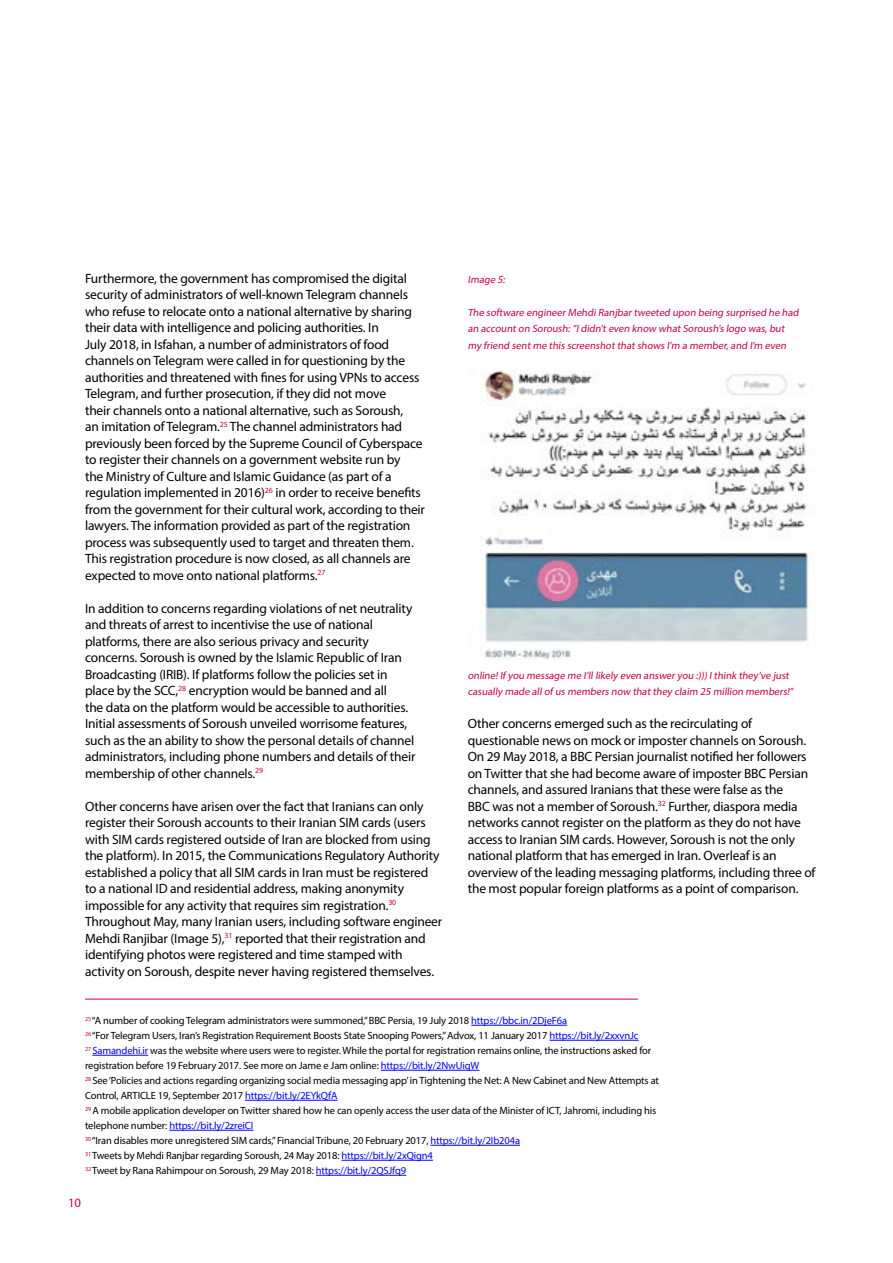
<style>
.page{position:relative;width:893px;height:1263px;background:#fff}
.page>*{position:absolute;margin:0;border:0;box-sizing:border-box;transform-origin:0 0}
.t1{font:13.5px/16.5px "Myriad Pro";letter-spacing:-.015em;color:#000}
.t2{font:12.75px "Myriad Pro";color:#c3004a}
.t3{font:10.5px/15px "Myriad Pro";letter-spacing:-.015em;color:#000}
.t4{font:10.5px/16.5px "Myriad Pro";color:#c3004a}
.s1{color:#00f}
</style>
<div class="page">
<img style="left:468px;top:370px;width:345px;height:290px">
<hr style="left:471px;top:1025px;width:96px;height:1px;background:#00f">
<hr style="left:549px;top:1040px;width:90px;height:1px;background:#00f">
<hr style="left:92px;top:1055px;width:56px;height:1px;background:#00f">
<hr style="left:381px;top:1070px;width:98px;height:1px;background:#00f">
<hr style="left:245px;top:1100px;width:93px;height:1px;background:#00f">
<hr style="left:169px;top:1130px;width:84px;height:1px;background:#00f">
<hr style="left:430px;top:1145px;width:90px;height:1px;background:#00f">
<hr style="left:341px;top:1160px;width:92px;height:1px;background:#00f">
<hr style="left:316px;top:1175px;width:90px;height:1px;background:#00f">
<hr style="left:85px;top:999px;width:553px;height:1px;background:#c3004a">
<p class="t1" style="left:85px;top:270px;width:341px">Furthermore, the government has compromised the digital security of administrators of well-known Telegram channels who refuse to relocate onto a national alternative by sharing their data with intelligence and policing authorities. In<br>July 2018, in Isfahan, a number of administrators of food channels on Telegram were called in for questioning by the authorities and threatened with fines for using VPNs to access Telegram, and further prosecution, if they did not move<br>their channels onto a national alternative, such as Soroush,<br>an imitation of Telegram.<sup>25</sup> The channel administrators had previously been forced by the Supreme Council of Cyberspace to register their channels on a government website run by<br>the Ministry of Culture and Islamic Guidance (as part of a regulation implemented in 2016)<sup>26</sup> in order to receive benefits from the government for their cultural work, according to their lawyers. The information provided as part of the registration process was subsequently used to target and threaten them.<br>This registration procedure is now closed, as all channels are expected to move onto national platforms.<sup>27</sup></p>
<p class="t1" style="left:85px;top:600px;width:332px">In addition to concerns regarding violations of net neutrality and threats of arrest to incentivise the use of national platforms, there are also serious privacy and security concerns. Soroush is owned by the Islamic Republic of Iran Broadcasting (IRIB). If platforms follow the policies set in place by the SCC,<sup>28</sup> encryption would be banned and all<br>the data on the platform would be accessible to authorities.<br>Initial assessments of Soroush unveiled worrisome features, such as the an ability to show the personal details of channel administrators, including phone numbers and details of their membership of other channels.<sup>29</sup></p>
<p class="t1" style="left:85px;top:798px;width:359px">Other concerns have arisen over the fact that Iranians can only register their Soroush accounts to their Iranian SIM cards (users with SIM cards registered outside of Iran are blocked from using the platform). In 2015, the Communications Regulatory Authority established a policy that all SIM cards in Iran must be registered to a national ID and residential address, making anonymity impossible for any activity that requires sim registration.<sup>30<br></sup>Throughout May, many Iranian users, including software engineer Mehdi Ranjibar (Image 5),<sup>31</sup> reported that their registration and identifying photos were registered and time stamped with activity on Soroush, despite never having registered themselves.</p>
<p class="t4" style="left:468px;top:271px;width:41px">Image 5:</p>
<p class="t4" style="left:468px;top:304px;width:334px">The software engineer MehdiRanjbar tweeted upon being surprised he had an account on Soroush:”Ididn’t even know what Soroush’s logo was,but my friend sent me this screenshot that shows I’m a member,and I’m even</p>
<p class="t4" style="left:468px;top:667px;width:329px">online!If you message me I’lllikely even answer you :)))Ithink they’ve just casually made allof us members now that they claim 25 million members!”</p>
<p class="t1" style="left:468px;top:715px;width:349px">Other concerns emerged such as the recirculating of questionable news on mock or imposter channels on Soroush.<br>On 29 May 2018, a BBC Persian journalist notified her followers on Twitter that she had become aware of imposter BBC Persian channels, and assured Iranians that these were false as the<br>BBC was not a member of Soroush.<sup>32</sup> Further, diaspora media networks cannot register on the platform as they do not have access to Iranian SIM cards. However, Soroush is not the only national platform that has emerged in Iran. Overleaf is an overview of the leading messaging platforms, including three of the most popular foreign platforms as a point of comparison.</p>
<p class="t3" style="left:85px;top:1013px;width:575px"><sup>25</sup> “A number of cooking Telegram administrators were summoned,” BBC Persia, 19 July 2018 <span class="s1">https://bbc.in/2DjeF6a<br></span><sup>26</sup> “For Telegram Users, Iran’s Registration Requirement Boosts State Snooping Powers,” Advox, 11 January 2017 <span class="s1">https://bit.ly/2xxvnJc<br></span><sup>27</sup> <span class="s1">Samandehi.ir</span> was the website where users were to register. While the portal for registration remains online, the instructions asked for registration before 19 February 2017. See more on Jame e Jam online: <span class="s1">https://bit.ly/2NwUiqW<br></span><sup>28</sup> See ‘Policies and actions regarding organizing social media messaging app’ in Tightening the Net: A New Cabinet and New Attempts at Control, ARTICLE 19, September 2017 <span class="s1">https://bit.ly/2EYkQfA<br></span><sup>29</sup> A mobile application developer on Twitter shared how he can openly access the user data of the Minister of ICT, Jahromi, including his telephone number: <span class="s1">https://bit.ly/2zreiCI<br></span><sup>30</sup> “Iran disables more unregistered SIM cards,” Financial Tribune, 20 February 2017, <span class="s1">https://bit.ly/2Ib204a<br></span><sup>31</sup> Tweets by Mehdi Ranjbar regarding Soroush, 24 May 2018: <span class="s1">https://bit.ly/2xQign4<br></span><sup>32</sup> Tweet by Rana Rahimpour on Soroush, 29 May 2018: <span class="s1">https://bit.ly/2QSJfq9</span></p>
<p class="t2" style="left:68px;top:1194px;width:14px">10</p>
</div>
